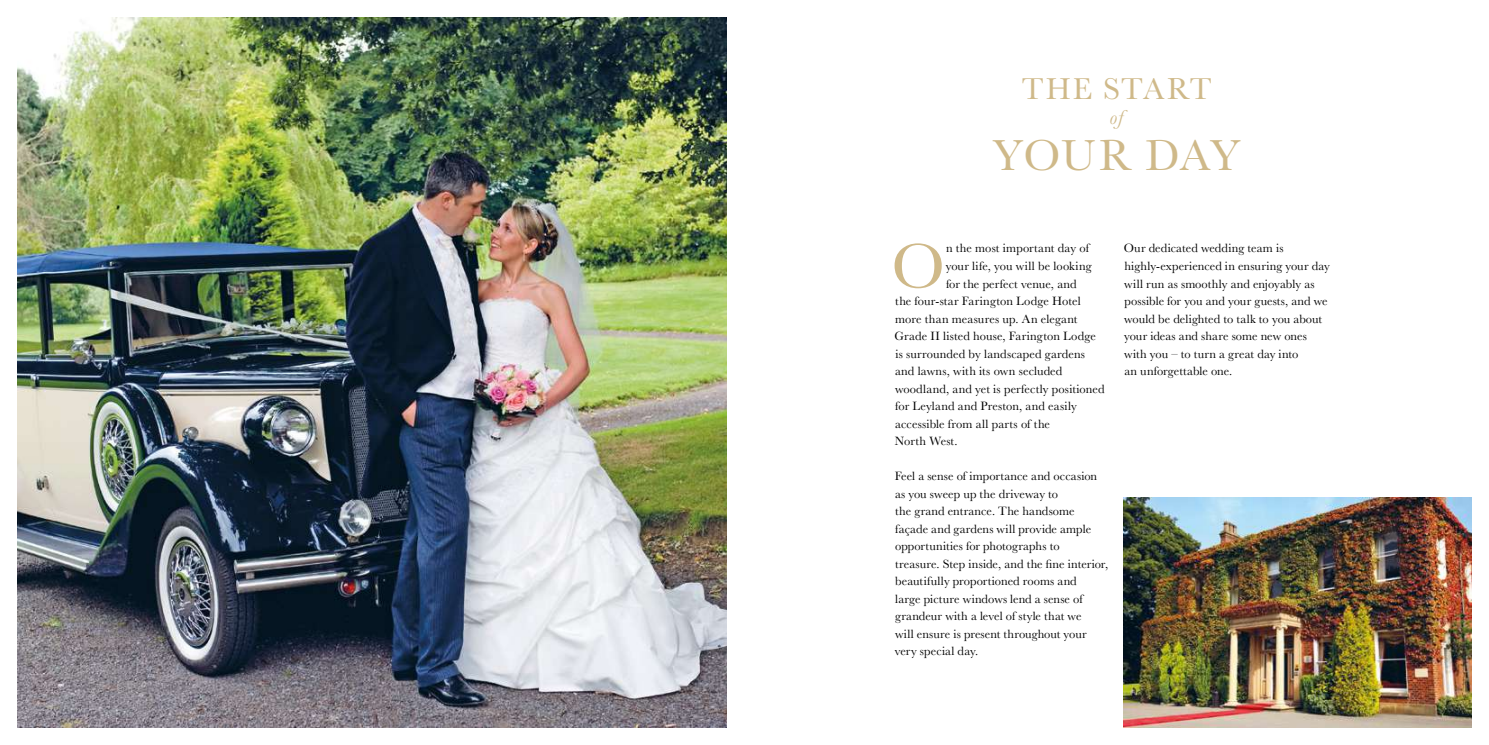
<style>
.page{position:relative;width:1489px;height:745px;background:#fff}
.page>*{position:absolute;margin:0;border:0;box-sizing:border-box;transform-origin:0 0}
.t1{font:65.38px "Baskerville";color:#cfb989}
.t2{font:45px "Baskerville";color:#cfb989}
.t3{font:31.25px "Baskerville";letter-spacing:.05em;color:#cfb989}
.t4{font:italic 20.88px "Baskerville";color:#cfb989}
.t5{font:12.5px/17.5px "Baskerville";letter-spacing:.01em;color:#000}
</style>
<div class="page">
<img style="left:18px;top:18px;width:708px;height:708px">
<img style="left:1123px;top:497px;width:347px;height:229px">
<h3 class="t3" style="left:1021px;top:69px;width:191px">THE START</h3>
<h3 class="t4" style="left:1109px;top:103px;width:15px">of</h3>
<h2 class="t2" style="left:992px;top:127px;width:249px">YOUR DAY</h2>
<h1 class="t1" style="left:891px;top:224px;width:55px">O</h1>
<p class="t5" style="left:945px;top:240px;width:144px">n the most important day of</p>
<p class="t5" style="left:945px;top:257px;width:147px">your life, you will be looking</p>
<p class="t5" style="left:945px;top:275px;width:132px">for the perfect venue, and</p>
<p class="t5" style="left:895px;top:292px;width:187px">the four-star Farington Lodge Hotel</p>
<p class="t5" style="left:895px;top:310px;width:184px">more than measures up. An elegant</p>
<p class="t5" style="left:894px;top:327px;width:203px">Grade II listed house, Farington Lodge</p>
<p class="t5" style="left:895px;top:345px;width:191px">is surrounded by landscaped gardens</p>
<p class="t5" style="left:895px;top:362px;width:169px">and lawns, with its own secluded</p>
<p class="t5" style="left:895px;top:380px;width:211px">woodland, and yet is perfectly positioned</p>
<p class="t5" style="left:895px;top:397px;width:183px">for Leyland and Preston, and easily</p>
<p class="t5" style="left:895px;top:415px;width:156px">accessible from all parts of the</p>
<p class="t5" style="left:894px;top:432px;width:64px">North West.</p>
<p class="t5" style="left:894px;top:467px;width:215px">Feel a sense of importance and occasion as you sweep up the driveway to<br>the grand entrance. The handsome façade and gardens will provide ample opportunities for photographs to<br>treasure. Step inside, and the fine interior, beautifully proportioned rooms and<br>large picture windows lend a sense of grandeur with a level of style that we<br>will ensure is present throughout your very special day.</p>
<p class="t5" style="left:1123px;top:240px;width:207px">Our dedicated wedding team is highly-experienced in ensuring your day will run as smoothly and enjoyably as possible for you and your guests, and we would be delighted to talk to you about your ideas and share some new ones with you – to turn a great day into<br>an unforgettable one.</p>
</div>
